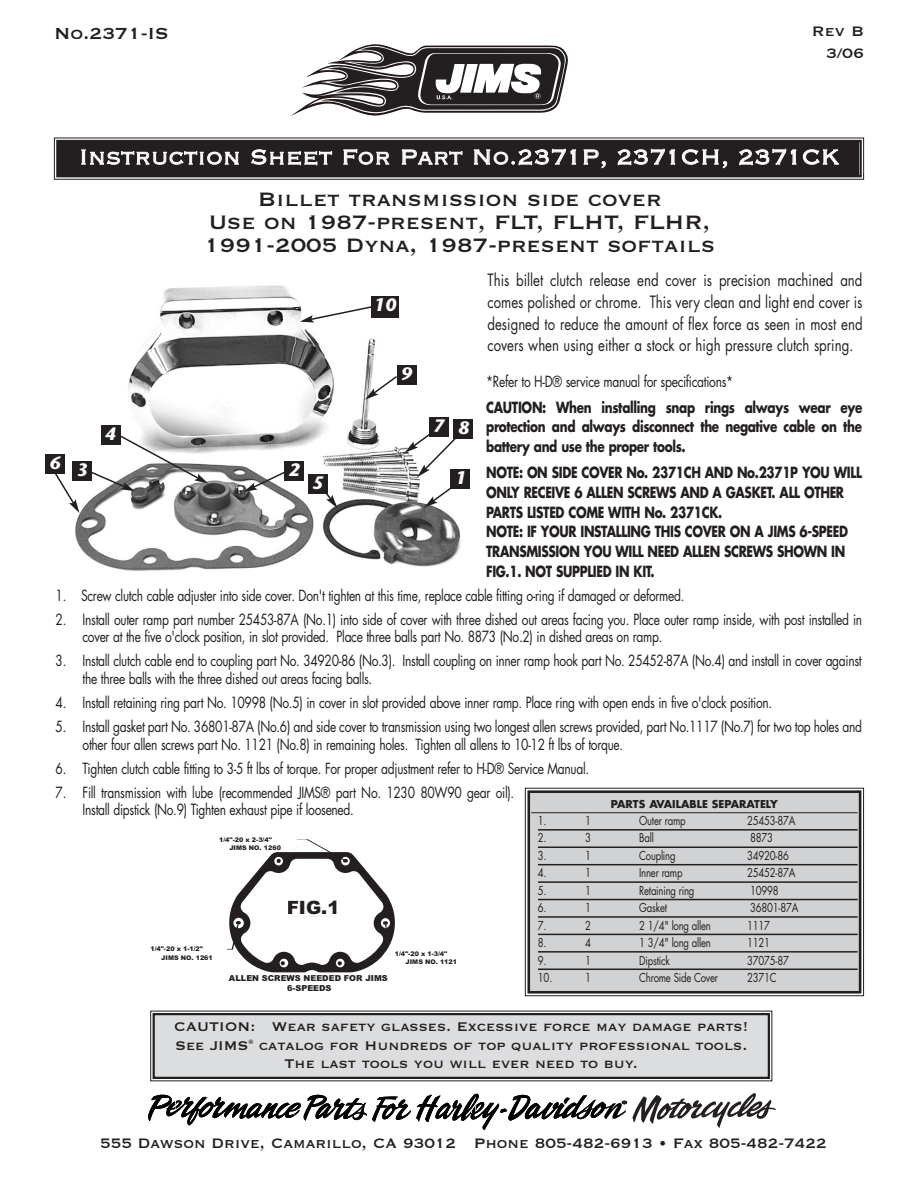
<style>
.page{position:relative;width:918px;height:1188px;background:#fff}
.page>*{position:absolute;margin:0;border:0;box-sizing:border-box;transform-origin:0 0}
.t1{font:27px "Copperplate Thirty Two BC";color:#fff}
.t2{font:25.5px/22.6px "Copperplate Thirty One BC";color:#231f20;text-align:center}
.t3{font:21px "Copperplate Thirty One BC";color:#231f20}
.t4{font:900 18.3px "Arial";color:#231f20}
.t5{font:18px/21.6px "Copperplate Thirty One BC";color:#231f20;text-align:right}
.t6{font:italic 700 18px "Stone Sans";color:#fff}
.t7{font:16.5px/21.6px "Futura";color:#231f20;text-align:justify;scale:.8 1}
.t8{font:16.5px/18.3px "Copperplate Thirty One BC";color:#231f20;text-align:center}
.t9{font:15px/17.5px "Futura";letter-spacing:-.025em;color:#231f20;scale:.8 1}
.t10{font:700 15px/19.6px "Futura";letter-spacing:-.03em;color:#231f20;text-align:justify;scale:.8 1}
.t11{font:12px "Futura";letter-spacing:-.025em;color:#231f20;scale:.8 1}
.t12{font:700 10.65px "Futura";color:#231f20}
.t13{font:900 8.25px/10.5px "Arial";color:#231f20;text-align:center}
.t14{font:900 6.45px/8.1px "Arial";color:#231f20}
</style>
<div class="page">
<img style="left:75px;top:285px;width:386px;height:286px">
<div style="left:530px;top:793px;width:329px;height:198px;background:#d1d2d4"></div>
<hr style="left:531px;top:812px;width:327px;height:1px;background:#231f20">
<hr style="left:538px;top:829px;width:320px;height:2px;background:#231f20">
<hr style="left:538px;top:847px;width:320px;height:1px;background:#231f20">
<hr style="left:538px;top:864px;width:320px;height:1px;background:#231f20">
<hr style="left:538px;top:881px;width:320px;height:2px;background:#231f20">
<hr style="left:538px;top:899px;width:320px;height:1px;background:#231f20">
<hr style="left:538px;top:916px;width:320px;height:2px;background:#231f20">
<hr style="left:538px;top:934px;width:320px;height:1px;background:#231f20">
<hr style="left:538px;top:951px;width:320px;height:2px;background:#231f20">
<hr style="left:538px;top:969px;width:320px;height:1px;background:#231f20">
<div style="left:525px;top:788px;width:339px;height:208px;border:1px solid #231f20"></div>
<div style="left:527px;top:790px;width:334px;height:204px;border:3px solid #231f20"></div>
<svg style="left:424px;top:483px;width:34px;height:25px"></svg>
<svg style="left:321px;top:487px;width:17px;height:21px"></svg>
<svg style="left:243px;top:470px;width:44px;height:22px"></svg>
<svg style="left:90px;top:434px;width:118px;height:57px"></svg>
<svg style="left:52px;top:469px;width:27px;height:44px"></svg>
<svg style="left:405px;top:428px;width:56px;height:49px"></svg>
<svg style="left:365px;top:375px;width:34px;height:25px"></svg>
<svg style="left:300px;top:305px;width:73px;height:18px"></svg>
<svg style="left:291px;top:44px;width:277px;height:72px"></svg>
<div style="left:58px;top:142px;width:802px;height:33px;background:#231f20"></div>
<div style="left:54px;top:138px;width:810px;height:42px;border:1px solid #231f20"></div>
<div style="left:56px;top:140px;width:806px;height:37px;border:2px solid #231f20"></div>
<div style="left:155px;top:1015px;width:613px;height:62px;background:#dcdddf"></div>
<div style="left:153px;top:1013px;width:617px;height:66px;border:2px solid #231f20"></div>
<svg style="left:632px;top:1093px;width:144px;height:35px"></svg>
<svg style="left:148px;top:1094px;width:478px;height:36px"></svg>
<div style="left:45px;top:454px;width:19px;height:19px;background:#231f20"></div>
<div style="left:72px;top:461px;width:19px;height:19px;background:#231f20"></div>
<div style="left:101px;top:425px;width:19px;height:20px;background:#231f20"></div>
<div style="left:284px;top:461px;width:20px;height:20px;background:#231f20"></div>
<div style="left:308px;top:475px;width:20px;height:19px;background:#231f20"></div>
<div style="left:371px;top:296px;width:28px;height:22px;background:#231f20"></div>
<div style="left:397px;top:365px;width:19px;height:20px;background:#231f20"></div>
<div style="left:429px;top:417px;width:19px;height:20px;background:#231f20"></div>
<div style="left:454px;top:419px;width:19px;height:20px;background:#231f20"></div>
<div style="left:451px;top:469px;width:19px;height:20px;background:#231f20"></div>
<svg style="left:227px;top:839px;width:168px;height:133px"></svg>
<h3 class="t3" style="left:54px;top:20px;width:116px">No.2371-IS</h3>
<p class="t5" style="left:812px;top:19px;width:54px">Rev B<br>3/06</p>
<h1 class="t1" style="left:79px;top:139px;width:761px">Instruction Sheet For Part No.2371P, 2371CH, 2371CK</h1>
<h2 class="t2" style="left:204px;top:186px;width:512px">Billet transmission side cover<br>Use on 1987-present, FLT, FLHT, FLHR,<br>1991-2005 Dyna, 1987-present softails</h2>
<p class="t6" style="left:374px;top:298px;width:24px">10</p>
<p class="t7" style="left:488px;top:271px;width:470px">This billet clutch release end cover is precision machined and comes polished or chrome. This very clean and light end cover is designed to reduce the amount of flex force as seen in most end covers when using either a stock or high pressure clutch spring.</p>
<p class="t6" style="left:401px;top:367px;width:13px">9</p>
<p class="t9" style="left:486px;top:374px;width:310px">*Refer to H-D® service manual for specifications*</p>
<p class="t10" style="left:486px;top:399px;width:472px">CAUTION: When installing snap rings always wear eye protection and always disconnect the negative cable on the battery and use the proper tools.</p>
<p class="t10" style="left:486px;top:464px;width:471px;text-align:left">NOTE: ON SIDE COVER No. 2371CH AND No.2371P YOU WILL ONLY RECEIVE 6 ALLEN SCREWS AND A GASKET. ALL OTHER PARTS LISTED COME WITH No. 2371CK.<br>NOTE: IF YOUR INSTALLING THIS COVER ON A JIMS 6-SPEED TRANSMISSION YOU WILL NEED ALLEN SCREWS SHOWN IN FIG.1. NOT SUPPLIED IN KIT.</p>
<p class="t9" style="left:56px;top:588px;width:788px">1. Screw clutch cable adjuster into side cover. Don't tighten at this time, replace cable fitting o-ring if damaged or deformed.</p>
<p class="t9" style="left:83px;top:612px;width:976px;text-indent:-27px">2. Install outer ramp part number 25453-87A (No.1) into side of cover with three dished out areas facing you. Place outer ramp inside, with post installed in cover at the five o'clock position, in slot provided. Place three balls part No. 8873 (No.2) in dished areas on ramp.</p>
<p class="t9" style="left:83px;top:653px;width:976px;text-indent:-27px">3. Install clutch cable end to coupling part No. 34920-86 (No.3). Install coupling on inner ramp hook part No. 25452-87A (No.4) and install in cover against the three balls with the three dished out areas facing balls.</p>
<p class="t9" style="left:56px;top:695px;width:897px">4. Install retaining ring part No. 10998 (No.5) in cover in slot provided above inner ramp. Place ring with open ends in five o'clock position.</p>
<p class="t9" style="left:83px;top:719px;width:976px;text-indent:-27px">5. Install gasket part No. 36801-87A (No.6) and side cover to transmission using two longest allen screws provided, part No.1117 (No.7) for two top holes and other four allen screws part No. 1121 (No.8) in remaining holes. Tighten all allens to 10-12 ft lbs of torque.</p>
<p class="t9" style="left:56px;top:761px;width:668px">6. Tighten clutch cable fitting to 3-5 ft lbs of torque. For proper adjustment refer to H-D® Service Manual.</p>
<p class="t9" style="left:83px;top:785px;width:541px;text-indent:-27px">7. Fill transmission with lube (recommended JIMS® part No. 1230 80W90 gear oil).<br>Install dipstick (No.9) Tighten exhaust pipe if loosened.</p>
<p class="t6" style="left:433px;top:420px;width:38px">7 8</p>
<p class="t6" style="left:455px;top:471px;width:13px">1</p>
<p class="t6" style="left:105px;top:427px;width:13px">4</p>
<p class="t6" style="left:49px;top:459px;width:40px">6 3</p>
<p class="t6" style="left:288px;top:463px;width:13px">2</p>
<p class="t6" style="left:312px;top:476px;width:13px">5</p>
<p class="t12" style="left:611px;top:799px;width:169px">PARTS AVAILABLE SEPARATELY</p>
<p class="t11" style="left:538px;top:815px;width:12px">1.</p>
<p class="t11" style="left:585px;top:815px;width:9px">1</p>
<p class="t11" style="left:639px;top:815px;width:60px">Outer ramp</p>
<p class="t11" style="left:747px;top:815px;width:62px">25453-87A</p>
<p class="t11" style="left:538px;top:833px;width:12px">2.</p>
<p class="t11" style="left:585px;top:833px;width:9px">3</p>
<p class="t11" style="left:639px;top:833px;width:20px">Ball</p>
<p class="t11" style="left:750px;top:833px;width:30px">8873</p>
<p class="t11" style="left:538px;top:850px;width:12px">3.</p>
<p class="t11" style="left:585px;top:850px;width:9px">1</p>
<p class="t11" style="left:639px;top:850px;width:47px">Coupling</p>
<p class="t11" style="left:747px;top:850px;width:54px">34920-86</p>
<p class="t11" style="left:538px;top:867px;width:12px">4.</p>
<p class="t11" style="left:585px;top:867px;width:9px">1</p>
<p class="t11" style="left:639px;top:867px;width:56px">Inner ramp</p>
<p class="t11" style="left:747px;top:867px;width:62px">25452-87A</p>
<p class="t11" style="left:538px;top:885px;width:12px">5.</p>
<p class="t11" style="left:585px;top:885px;width:9px">1</p>
<p class="t11" style="left:639px;top:885px;width:71px">Retaining ring</p>
<p class="t11" style="left:750px;top:885px;width:37px">10998</p>
<p class="t11" style="left:538px;top:902px;width:12px">6.</p>
<p class="t11" style="left:585px;top:902px;width:9px">1</p>
<p class="t11" style="left:639px;top:902px;width:36px">Gasket</p>
<p class="t11" style="left:750px;top:902px;width:62px">36801-87A</p>
<p class="t11" style="left:538px;top:920px;width:12px">7.</p>
<p class="t11" style="left:585px;top:920px;width:9px">2</p>
<p class="t11" style="left:639px;top:920px;width:91px">2 1/4" long allen</p>
<p class="t11" style="left:747px;top:920px;width:30px">1117</p>
<p class="t11" style="left:538px;top:937px;width:12px">8.</p>
<p class="t11" style="left:585px;top:937px;width:9px">4</p>
<p class="t11" style="left:639px;top:937px;width:91px">1 3/4" long allen</p>
<p class="t11" style="left:747px;top:937px;width:30px">1121</p>
<p class="t11" style="left:538px;top:955px;width:12px">9.</p>
<p class="t11" style="left:585px;top:955px;width:9px">1</p>
<p class="t11" style="left:639px;top:955px;width:40px">Dipstick</p>
<p class="t11" style="left:747px;top:955px;width:54px">37075-87</p>
<p class="t11" style="left:538px;top:972px;width:19px">10.</p>
<p class="t11" style="left:585px;top:972px;width:9px">1</p>
<p class="t11" style="left:639px;top:972px;width:100px">Chrome Side Cover</p>
<p class="t11" style="left:747px;top:972px;width:38px">2371C</p>
<p class="t14" style="left:229px;top:836px;width:53px;text-indent:-10px">1/4"-20 x 2-3/4"<br>JIMS NO. 1260</p>
<p class="t4" style="left:287px;top:897px;width:54px">FIG.1</p>
<p class="t14" style="left:161px;top:945px;width:53px;text-indent:-11px">1/4"-20 x 1-1/2"<br>JIMS NO. 1261</p>
<p class="t14" style="left:406px;top:950px;width:53px;text-indent:-11px">1/4"-20 x 1-3/4"<br>JIMS NO. 1121</p>
<p class="t13" style="left:229px;top:973px;width:160px">ALLEN SCREWS NEEDED FOR JIMS<br>6-SPEEDS</p>
<p class="t8" style="left:174px;top:1017px;width:575px">CAUTION: Wear safety glasses. Excessive force may damage parts!<br>See JIMS<sup>®</sup> catalog for Hundreds of top quality professional tools.<br>The last tools you will ever need to buy.</p>
<p class="t5" style="left:100px;top:1131px;width:728px">555 Dawson Drive, Camarillo, CA 93012 Phone 805-482-6913 • Fax 805-482-7422</p>
</div>
